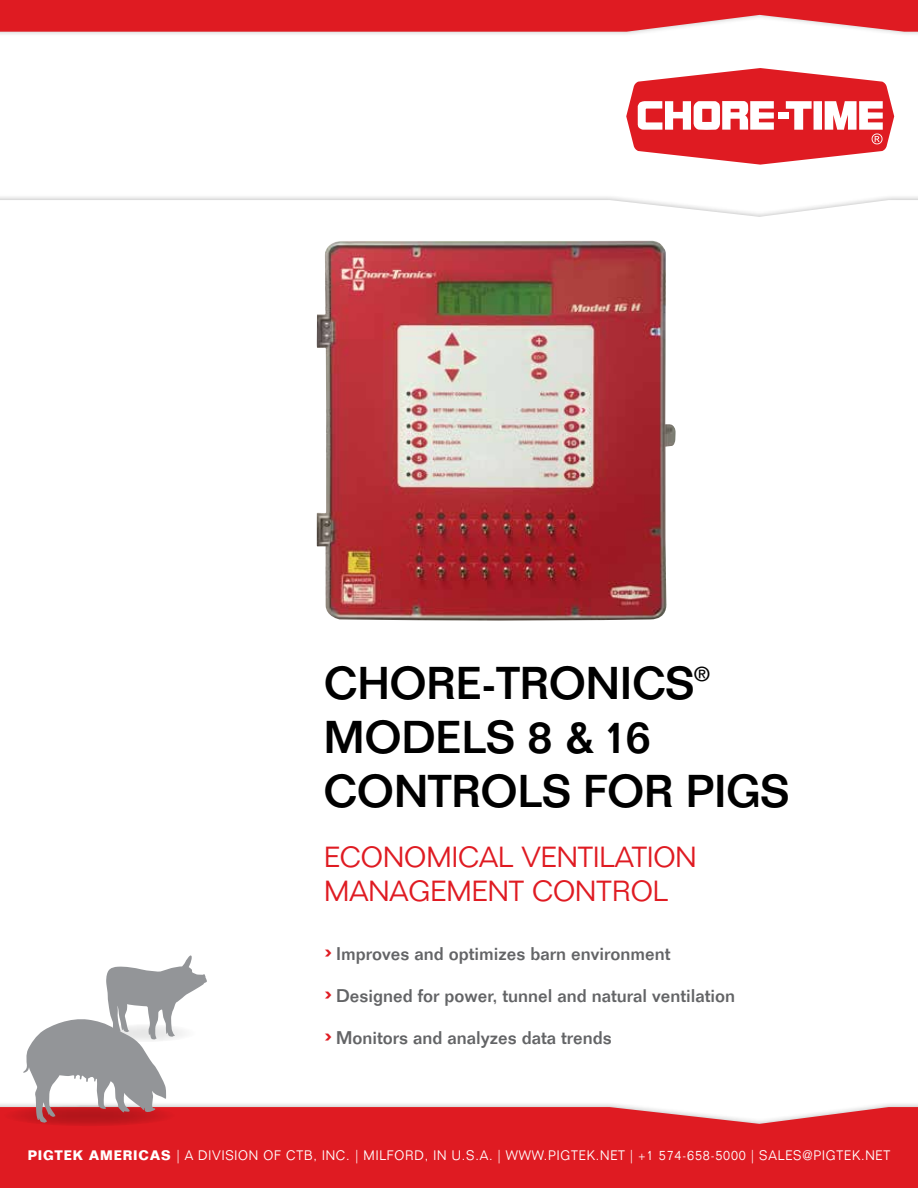
<style>
.page{position:relative;width:918px;height:1188px;background:#fff}
.page>*{position:absolute;margin:0;border:0;box-sizing:border-box;transform-origin:0 0}
.t1{font:500 45px/54px "Folio Std";color:#000}
.t2{font:300 28.5px/34.2px "Folio Std";color:#df1b22}
.t3{font:500 19.65px "Folio Std";color:#000}
.t4{font:500 18px "Folio Std";color:#636466}
.t5{font:300 13.5px "Folio Std";letter-spacing:.065em;color:#fff;scale:.94 1}
.s1{font-size:30px;color:#df1b22}
.s2{font-weight:700}
</style>
<div class="page">
<svg style="left:626px;top:68px;width:268px;height:97px"></svg>
<div style="left:0;top:0;width:918px;height:38px;background:#000;opacity:.25"></div>
<svg style="left:0;top:0;width:918px;height:32px;background:#e12e34"></svg>
<div style="left:0;top:1102px;width:918px;height:86px;background:#000;opacity:.25"></div>
<div style="left:0;top:1107px;width:918px;height:81px;background:#df1b22"></div>
<div style="left:3px;top:1105px;width:173px;height:21px;background:#d21920;border-radius:50%"></div>
<svg style="left:22px;top:955px;width:185px;height:168px"></svg>
<img style="left:317px;top:241px;width:359px;height:380px">
<h1 class="t1" style="left:324px;top:656px;width:372px">CHORE-TRONICS</h1>
<p class="t3" style="left:694px;top:662px;width:17px">®</p>
<h1 class="t1" style="left:324px;top:710px;width:467px">MODELS 8 &amp; 16<br>CONTROLS FOR PIGS</h1>
<h2 class="t2" style="left:324px;top:840px;width:374px">ECONOMICAL VENTILATION<br>MANAGEMENT CONTROL</h2>
<p class="t4" style="left:324px;top:942px;width:348px"><span class="s1">›</span> Improves and optimizes barn environment</p>
<p class="t4" style="left:324px;top:984px;width:413px"><span class="s1">›</span> Designed for power, tunnel and natural ventilation</p>
<p class="t4" style="left:324px;top:1026px;width:289px"><span class="s1">›</span> Monitors and analyzes data trends</p>
<p class="t5" style="left:28px;top:1147px;width:919px"><span class="s2">PIGTEK AMERICAS</span> | A DIVISION OF CTB, INC. | MILFORD, IN U.S.A. | WWW.PIGTEK.NET | +1 574-658-5000 | SALES@PIGTEK.NET</p>
</div>
